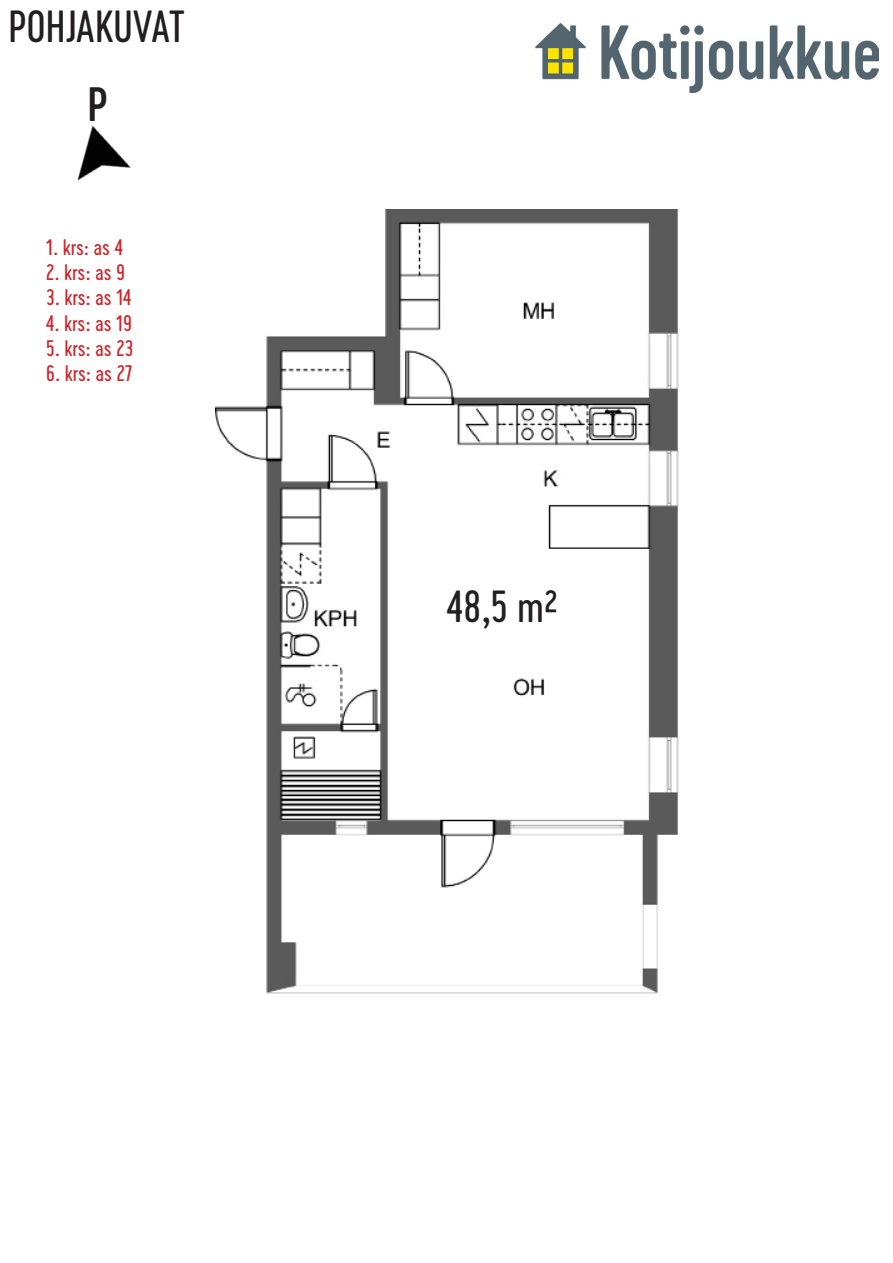
<style>
.page{position:relative;width:893px;height:1263px;background:#fff}
.page>*{position:absolute;margin:0;border:0;box-sizing:border-box;transform-origin:0 0}
.t1{font:45px "Cervo Neue Medium Neue";color:#231f20}
.t2{font:42px "Cervo Neue Regular Neue";color:#231f20}
.t3{font:21px "Cervo Neue Regular Neue";color:#d1232a}
</style>
<div class="page">
<img style="left:215px;top:209px;width:463px;height:785px">
<img style="left:536px;top:24px;width:342px;height:69px">
<img style="left:77px;top:125px;width:54px;height:56px">
<p class="t2" style="left:9px;top:-1px;width:178px">POHJAKUVAT</p>
<p class="t1" style="left:87px;top:75px;width:22px">P</p>
<p class="t3" style="left:46px;top:233px;width:78px">1. krs: as 4</p>
<p class="t3" style="left:46px;top:259px;width:80px">2. krs: as 9</p>
<p class="t3" style="left:46px;top:284px;width:87px">3. krs: as 14</p>
<p class="t3" style="left:46px;top:309px;width:87px">4. krs: as 19</p>
<p class="t3" style="left:46px;top:334px;width:88px">5. krs: as 23</p>
<p class="t3" style="left:46px;top:359px;width:87px">6. krs: as 27</p>
<p class="t2" style="left:447px;top:579px;width:113px">48,5 m²</p>
</div>
